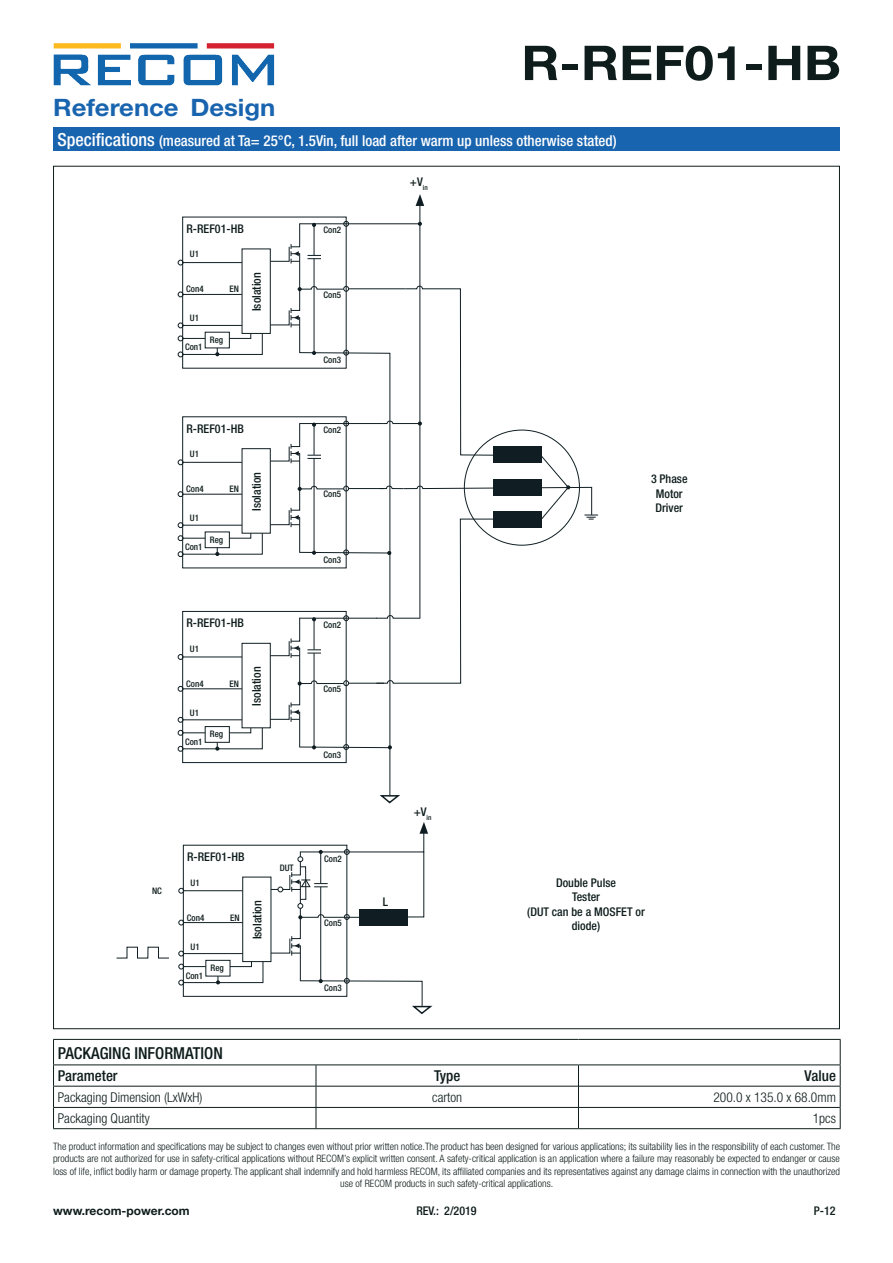
<style>
.page{position:relative;width:893px;height:1263px;background:#fff}
.page>*{position:absolute;margin:0;border:0;box-sizing:border-box;transform-origin:0 0}
.t1{font:700 48px "Helvetica Neue LT";color:#0e1c1b;scale:1.1 1}
.t2{font:700 24px "Helvetica Neue LT";color:#1964af;scale:1.07 1}
.t3{font:500 condensed 16.5px "Helvetica Neue LT";color:#0e1c1b}
.t4{font:500 condensed 15px "Helvetica Neue LT";color:#fff}
.t5{font:500 condensed 15px "Helvetica Neue LT";color:#0e1c1b}
.t6{font:300 condensed 13.5px "Helvetica Neue LT";color:#0e1c1b}
.t7{font:500 condensed 12px/14.4px "Helvetica Neue";color:#0e1c1b;text-align:center}
.t8{font:700 12px "Helvetica Neue LT";color:#0e1c1b}
.t9{font:500 condensed 12px "Helvetica Neue LT";color:#0e1c1b}
.t10{font:300 condensed 10.2px/12.3px "Helvetica Neue LT";color:#0e1c1b;text-align:center}
.t11{font:500 condensed 9px "Helvetica Neue";color:#0e1c1b}
.s1{font-size:18px}
</style>
<div class="page">
<img style="left:53px;top:43px;width:221px;height:43px">
<div style="left:53px;top:128px;width:787px;height:23px;background:#1964af"></div>
<div style="left:182px;top:217px;width:165px;height:152px;border:1px solid #101e23"></div>
<hr style="left:183px;top:294px;width:59px;height:1px;background:#101e23">
<hr style="left:183px;top:262px;width:59px;height:1px;background:#101e23">
<svg style="left:178px;top:260px;width:5px;height:5px"></svg>
<svg style="left:178px;top:292px;width:5px;height:5px"></svg>
<svg style="left:178px;top:323px;width:85px;height:34px"></svg>
<div style="left:182px;top:416px;width:165px;height:152px;border:1px solid #101e23"></div>
<hr style="left:183px;top:494px;width:59px;height:1px;background:#101e23">
<hr style="left:183px;top:462px;width:59px;height:1px;background:#101e23">
<svg style="left:178px;top:459px;width:5px;height:6px"></svg>
<svg style="left:178px;top:491px;width:5px;height:6px"></svg>
<svg style="left:178px;top:522px;width:85px;height:35px"></svg>
<div style="left:182px;top:611px;width:165px;height:152px;border:1px solid #101e23"></div>
<hr style="left:183px;top:688px;width:59px;height:1px;background:#101e23">
<hr style="left:183px;top:657px;width:59px;height:1px;background:#101e23">
<svg style="left:178px;top:654px;width:5px;height:6px"></svg>
<svg style="left:178px;top:686px;width:5px;height:6px"></svg>
<svg style="left:178px;top:717px;width:85px;height:35px"></svg>
<div style="left:183px;top:845px;width:164px;height:152px;border:1px solid #101e23"></div>
<div style="left:242px;top:877px;width:29px;height:85px;border:1px solid #101e23"></div>
<hr style="left:183px;top:922px;width:60px;height:1px;background:#101e23">
<hr style="left:183px;top:890px;width:60px;height:1px;background:#101e23">
<svg style="left:178px;top:888px;width:6px;height:5px"></svg>
<svg style="left:178px;top:920px;width:6px;height:5px"></svg>
<svg style="left:178px;top:951px;width:86px;height:34px"></svg>
<svg style="left:270px;top:194px;width:328px;height:610px"></svg>
<svg style="left:270px;top:822px;width:163px;height:193px"></svg>
<svg style="left:116px;top:947px;width:53px;height:11px"></svg>
<hr style="left:54px;top:1107px;width:262px;height:1px;background:#0e1c1b">
<hr style="left:316px;top:1107px;width:262px;height:1px;background:#0e1c1b">
<hr style="left:578px;top:1107px;width:262px;height:1px;background:#0e1c1b">
<hr style="left:53px;top:1039px;width:263px;height:1px;background:#0e1c1b">
<hr style="left:316px;top:1039px;width:262px;height:1px;background:#0e1c1b">
<hr style="left:578px;top:1039px;width:263px;height:1px;background:#0e1c1b">
<svg style="left:53px;top:1040px;width:1px;height:88px"></svg>
<svg style="left:840px;top:1040px;width:1px;height:88px"></svg>
<hr style="left:53px;top:1128px;width:263px;height:1px;background:#0e1c1b">
<hr style="left:316px;top:1128px;width:262px;height:1px;background:#0e1c1b">
<hr style="left:578px;top:1128px;width:263px;height:1px;background:#0e1c1b">
<hr style="left:53px;top:1064px;width:263px;height:1px;background:#0e1c1b">
<hr style="left:316px;top:1064px;width:262px;height:1px;background:#0e1c1b">
<hr style="left:578px;top:1064px;width:263px;height:1px;background:#0e1c1b">
<hr style="left:53px;top:1086px;width:263px;height:1px;background:#0e1c1b">
<hr style="left:316px;top:1086px;width:262px;height:1px;background:#0e1c1b">
<hr style="left:579px;top:1086px;width:262px;height:1px;background:#0e1c1b">
<svg style="left:316px;top:1065px;width:1px;height:63px"></svg>
<svg style="left:578px;top:1065px;width:1px;height:63px"></svg>
<h1 class="t1" style="left:521px;top:33px;width:292px">R-REF01-HB</h1>
<h2 class="t2" style="left:53px;top:92px;width:209px">Reference Design</h2>
<h3 class="t4" style="left:57px;top:132px;width:561px"><span class="s1">Specifications</span> (measured at Ta= 25°C, 1.5Vin, full load after warm up unless otherwise stated)</h3>
<p class="t7" style="left:186px;top:221px;width:59px">R-REF01-HB</p>
<p class="t11" style="left:190px;top:249px;width:11px">U1</p>
<p class="t11" style="left:186px;top:284px;width:19px">Con4</p>
<p class="t11" style="left:190px;top:313px;width:11px">U1</p>
<p class="t11" style="left:229px;top:284px;width:11px">EN</p>
<p class="t11" style="left:185px;top:342px;width:19px">Con1</p>
<p class="t11" style="left:210px;top:334px;width:15px">Reg</p>
<p class="t7" style="left:249px;top:311px;width:40px;rotate:-90deg">Isolation</p>
<p class="t7" style="left:186px;top:421px;width:59px">R-REF01-HB</p>
<p class="t11" style="left:190px;top:449px;width:11px">U1</p>
<p class="t11" style="left:186px;top:484px;width:19px">Con4</p>
<p class="t11" style="left:190px;top:513px;width:11px">U1</p>
<p class="t11" style="left:229px;top:484px;width:11px">EN</p>
<p class="t11" style="left:185px;top:541px;width:19px">Con1</p>
<p class="t11" style="left:210px;top:534px;width:15px">Reg</p>
<p class="t7" style="left:249px;top:511px;width:40px;rotate:-90deg">Isolation</p>
<p class="t7" style="left:186px;top:616px;width:59px">R-REF01-HB</p>
<p class="t11" style="left:190px;top:643px;width:11px">U1</p>
<p class="t11" style="left:186px;top:678px;width:19px">Con4</p>
<p class="t11" style="left:190px;top:707px;width:11px">U1</p>
<p class="t11" style="left:229px;top:678px;width:11px">EN</p>
<p class="t11" style="left:185px;top:736px;width:19px">Con1</p>
<p class="t11" style="left:210px;top:729px;width:15px">Reg</p>
<p class="t7" style="left:249px;top:705px;width:40px;rotate:-90deg">Isolation</p>
<p class="t11" style="left:324px;top:225px;width:19px">Con2</p>
<p class="t11" style="left:324px;top:289px;width:19px">Con5</p>
<p class="t11" style="left:324px;top:355px;width:19px">Con3</p>
<p class="t11" style="left:324px;top:425px;width:19px">Con2</p>
<p class="t11" style="left:324px;top:489px;width:19px">Con5</p>
<p class="t11" style="left:324px;top:554px;width:19px">Con3</p>
<p class="t11" style="left:324px;top:619px;width:19px">Con2</p>
<p class="t11" style="left:324px;top:683px;width:19px">Con5</p>
<p class="t11" style="left:324px;top:749px;width:19px">Con3</p>
<p class="t11" style="left:152px;top:886px;width:11px">NC</p>
<p class="t7" style="left:187px;top:849px;width:59px">R-REF01-HB</p>
<p class="t11" style="left:191px;top:877px;width:11px">U1</p>
<p class="t11" style="left:187px;top:912px;width:19px">Con4</p>
<p class="t11" style="left:191px;top:941px;width:11px">U1</p>
<p class="t11" style="left:230px;top:912px;width:11px">EN</p>
<p class="t11" style="left:186px;top:970px;width:19px">Con1</p>
<p class="t11" style="left:211px;top:963px;width:15px">Reg</p>
<p class="t7" style="left:250px;top:939px;width:40px;rotate:-90deg">Isolation</p>
<p class="t11" style="left:280px;top:862px;width:16px">DUT</p>
<p class="t11" style="left:324px;top:853px;width:19px">Con2</p>
<p class="t11" style="left:324px;top:917px;width:19px">Con5</p>
<p class="t11" style="left:324px;top:983px;width:19px">Con3</p>
<p class="t7" style="left:410px;top:175px;width:19px">+V<sub>in</sub></p>
<p class="t7" style="left:414px;top:804px;width:19px">+V<sub>in</sub></p>
<p class="t7" style="left:383px;top:894px;width:7px">L</p>
<p class="t7" style="left:651px;top:472px;width:38px">3 Phase<br>Motor<br>Driver</p>
<p class="t7" style="left:527px;top:875px;width:119px">Double Pulse<br>Tester<br>(DUT can be a MOSFET or diode)</p>
<h3 class="t3" style="left:58px;top:1043px;width:167px">PACKAGING INFORMATION</h3>
<h3 class="t5" style="left:58px;top:1067px;width:61px">Parameter</h3>
<h3 class="t5" style="left:434px;top:1067px;width:28px">Type</h3>
<h3 class="t5" style="left:805px;top:1067px;width:33px">Value</h3>
<h3 class="t6" style="left:58px;top:1090px;width:146px">Packaging Dimension (LxWxH)</h3>
<h3 class="t6" style="left:432px;top:1090px;width:31px">carton</h3>
<h3 class="t6" style="left:713px;top:1090px;width:124px">200.0 x 135.0 x 68.0mm</h3>
<h3 class="t6" style="left:58px;top:1111px;width:94px">Packaging Quantity</h3>
<h3 class="t6" style="left:813px;top:1111px;width:25px">1pcs</h3>
<p class="t10" style="left:53px;top:1140px;width:788px">The product information and specifications may be subject to changes even without prior written notice.The product has been designed for various applications; its suitability lies in the responsibility of each customer. The products are not authorized for use in safety-critical applications without RECOM’s explicit written consent. A safety-critical application is an application where a failure may reasonably be expected to endanger or cause loss of life, inflict bodily harm or damage property. The applicant shall indemnify and hold harmless RECOM, its affiliated companies and its representatives against any damage claims in connection with the unauthorized use of RECOM products in such safety-critical applications.</p>
<p class="t8" style="left:53px;top:1203px;width:138px">www.recom-power.com</p>
<p class="t9" style="left:416px;top:1203px;width:62px">REV.: 2/2019</p>
<p class="t9" style="left:814px;top:1203px;width:23px">P-12</p>
</div>
